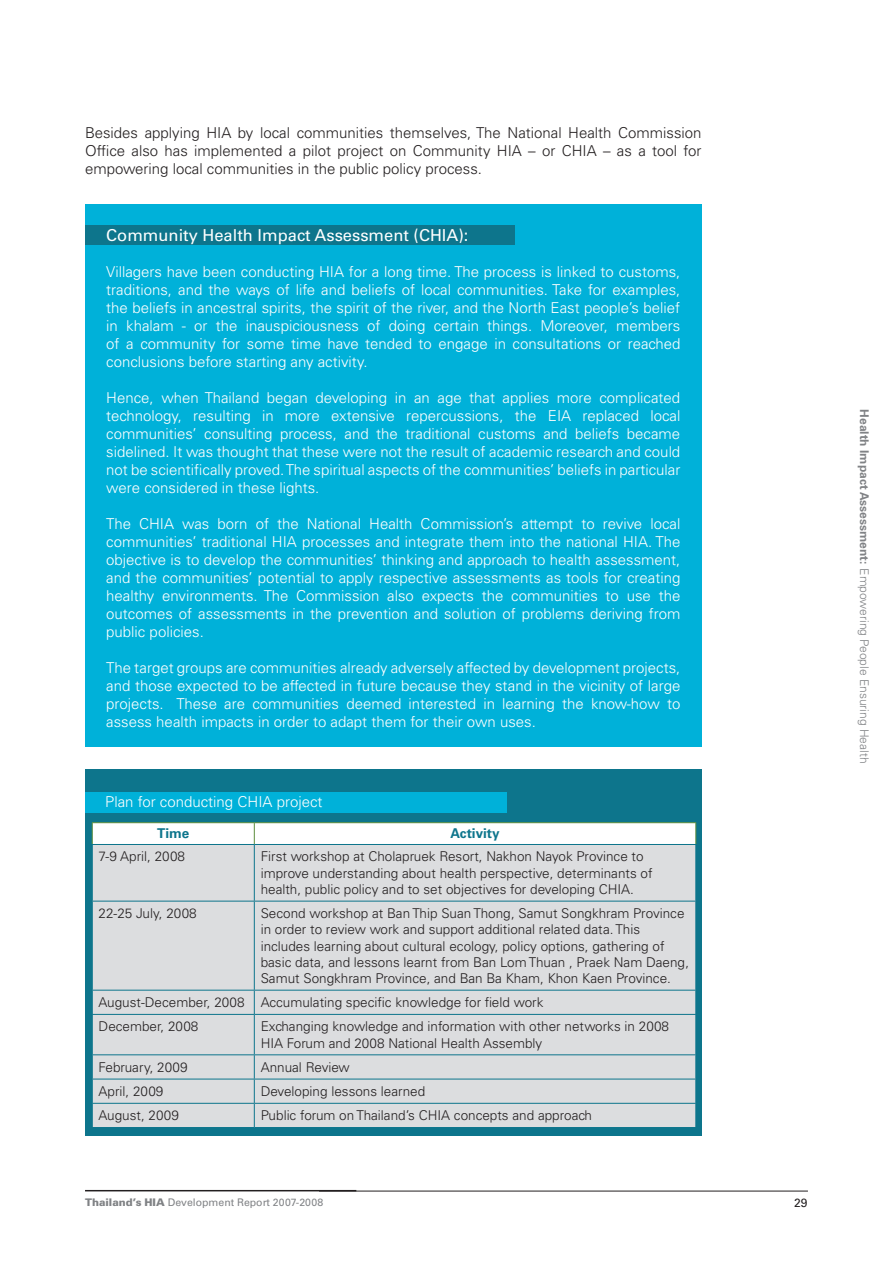
<style>
.page{position:relative;width:893px;height:1263px;background:#fff}
.page>*{position:absolute;margin:0;border:0;box-sizing:border-box;transform-origin:0 0}
.t1{font:16.5px "Univers LT Std";color:#fff}
.t2{font:300 15px/18px "Univers LT Std";color:#fff;text-align:justify}
.t3{font:300 15px/18px "Univers LT Std";color:#231f20;text-align:justify}
.t4{font:300 13.5px/16.2px "Univers LT Std";color:#231f20}
.t5{font:700 13.5px "Univers LT Std";color:#0d758c}
.t6{font:300 12px "Univers LT Std";color:#808285}
.t7{font:12px "Univers LT Std";color:#231f20}
.t8{font:10.5px "Univers LT Std";color:#808285}
.s1{font-weight:900}
.s2{font-weight:700}
</style>
<div class="page">
<hr style="left:85px;top:1190px;width:271px;height:1px;background:#231f20">
<hr style="left:319px;top:1191px;width:489px;height:1px;background:#231f20">
<div style="left:85px;top:204px;width:617px;height:543px;background:#00b1d9"></div>
<div style="left:85px;top:225px;width:430px;height:20px;background:#0d758c"></div>
<div style="left:85px;top:769px;width:617px;height:366px;background:#0d758c"></div>
<div style="left:85px;top:792px;width:422px;height:20px;background:#00b1d9"></div>
<div style="left:93px;top:845px;width:602px;height:282px;background:#dcdddf"></div>
<hr style="left:92px;top:822px;width:162px;height:1px;background:#5c8d3d">
<hr style="left:254px;top:822px;width:442px;height:1px;background:#5c8d3d">
<div style="left:92px;top:823px;width:604px;height:21px;background:#fff"></div>
<hr style="left:254px;top:845px;width:1px;height:56px;background:#0d758c">
<hr style="left:92px;top:901px;width:162px;height:1px;background:#0d758c">
<hr style="left:254px;top:901px;width:442px;height:1px;background:#0d758c">
<hr style="left:254px;top:901px;width:1px;height:89px;background:#0d758c">
<hr style="left:92px;top:990px;width:162px;height:1px;background:#0d758c">
<svg style="left:92px;top:990px;width:1px;height:24px"></svg>
<hr style="left:254px;top:990px;width:442px;height:1px;background:#0d758c">
<svg style="left:254px;top:990px;width:1px;height:24px"></svg>
<svg style="left:695px;top:990px;width:1px;height:24px"></svg>
<hr style="left:92px;top:1014px;width:162px;height:1px;background:#0d758c">
<hr style="left:254px;top:1014px;width:442px;height:1px;background:#0d758c">
<hr style="left:254px;top:1015px;width:1px;height:39px;background:#0d758c">
<hr style="left:92px;top:1054px;width:162px;height:1px;background:#0d758c">
<hr style="left:254px;top:1054px;width:442px;height:1px;background:#0d758c">
<hr style="left:92px;top:1079px;width:162px;height:1px;background:#0d758c">
<hr style="left:254px;top:1079px;width:442px;height:1px;background:#0d758c">
<hr style="left:92px;top:1103px;width:162px;height:1px;background:#0d758c">
<svg style="left:92px;top:1055px;width:1px;height:72px"></svg>
<hr style="left:254px;top:1103px;width:442px;height:1px;background:#0d758c">
<svg style="left:254px;top:1055px;width:1px;height:72px"></svg>
<svg style="left:695px;top:1055px;width:1px;height:72px"></svg>
<p class="t3" style="left:85px;top:124px;width:618px">Besides applying HIA by local communities themselves, The National Health Commission Office also has implemented a pilot project on Community HIA – or CHIA – as a tool for empowering local communities in the public policy process.</p>
<p class="t1" style="left:106px;top:226px;width:364px">Community Health Impact Assessment (CHIA):</p>
<p class="t2" style="left:106px;top:263px;width:576px">Villagers have been conducting HIA for a long time. The process is linked to customs, traditions, and the ways of life and beliefs of local communities. Take for examples, the beliefs in ancestral spirits, the spirit of the river, and the North East people’s belief in khalam - or the inauspiciousness of doing certain things. Moreover, members of a community for some time have tended to engage in consultations or reached conclusions before starting any activity.</p>
<p class="t2" style="left:106px;top:389px;width:576px">Hence, when Thailand began developing in an age that applies more complicated technology, resulting in more extensive repercussions, the EIA replaced local communities’ consulting process, and the traditional customs and beliefs became sidelined. It was thought that these were not the result of academic research and could not be scientifically proved. The spiritual aspects of the communities’ beliefs in particular were considered in these lights.</p>
<p class="t2" style="left:106px;top:515px;width:576px">The CHIA was born of the National Health Commission’s attempt to revive local communities’ traditional HIA processes and integrate them into the national HIA. The objective is to develop the communities’ thinking and approach to health assessment, and the communities’ potential to apply respective assessments as tools for creating healthy environments. The Commission also expects the communities to use the outcomes of assessments in the prevention and solution of problems deriving from public policies.</p>
<p class="t2" style="left:106px;top:659px;width:576px">The target groups are communities already adversely affected by development projects, and those expected to be affected in future because they stand in the vicinity of large projects. These are communities deemed interested in learning the know-how to assess health impacts in order to adapt them for their own uses.</p>
<p class="t2" style="left:105px;top:793px;width:219px">Plan for conducting CHIA project</p>
<p class="t5" style="left:157px;top:826px;width:34px">Time</p>
<p class="t5" style="left:450px;top:826px;width:51px">Activity</p>
<p class="t4" style="left:99px;top:849px;width:88px">7-9 April, 2008</p>
<p class="t4" style="left:261px;top:849px;width:393px">First workshop at Cholapruek Resort, Nakhon Nayok Province to improve understanding about health perspective, determinants of health, public policy and to set objectives for developing CHIA.</p>
<p class="t4" style="left:99px;top:905px;width:100px">22-25 July, 2008</p>
<p class="t4" style="left:261px;top:905px;width:430px">Second workshop at Ban Thip Suan Thong, Samut Songkhram Province in order to review work and support additional related data. This includes learning about cultural ecology, policy options, gathering of basic data, and lessons learnt from Ban Lom Thuan , Praek Nam Daeng, Samut Songkhram Province, and Ban Ba Kham, Khon Kaen Province.</p>
<p class="t4" style="left:99px;top:990px;width:446px;line-height:24.3px">August-December, 2008 Accumulating specific knowledge for field work<br>December, 2008</p>
<p class="t4" style="left:261px;top:1018px;width:410px">Exchanging knowledge and information with other networks in 2008<br>HIA Forum and 2008 National Health Assembly</p>
<p class="t4" style="left:99px;top:1059px;width:90px">February, 2009</p>
<p class="t4" style="left:261px;top:1059px;width:91px">Annual Review</p>
<p class="t4" style="left:99px;top:1083px;width:66px">April, 2009</p>
<p class="t4" style="left:261px;top:1083px;width:166px">Developing lessons learned</p>
<p class="t4" style="left:99px;top:1107px;width:82px">August, 2009</p>
<p class="t4" style="left:261px;top:1107px;width:333px">Public forum on Thailand’s CHIA concepts and approach</p>
<p class="t8" style="left:85px;top:1196px;width:240px"><span class="s1">Thailand’s HIA</span> Development Report 2007-2008</p>
<p class="t7" style="left:794px;top:1196px;width:15px">29</p>
<p class="t6" style="left:871px;top:409px;width:355px;rotate:90deg"><span class="s2">Health Impact Assessment:</span> Empowering People Ensuring Health</p>
</div>
